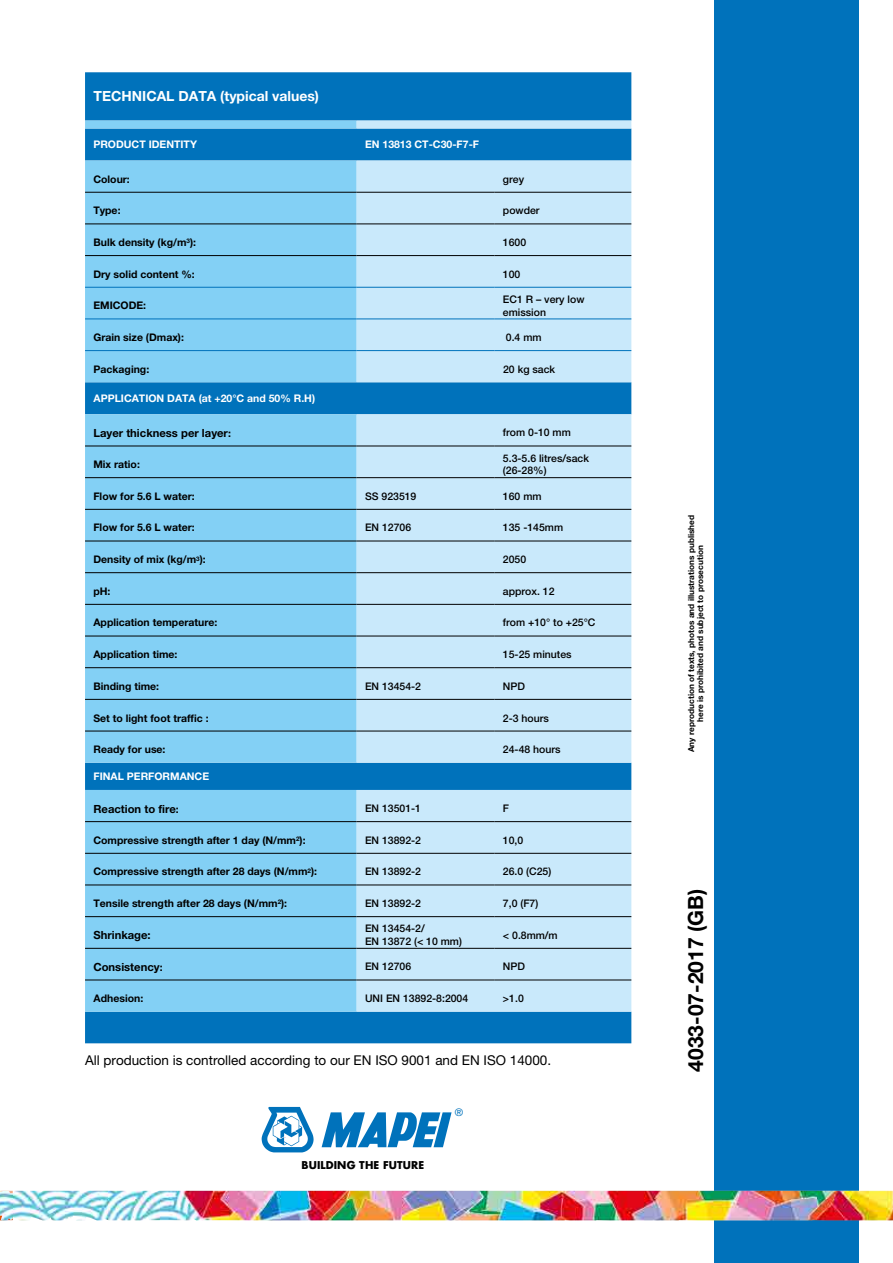
<style>
.page{position:relative;width:893px;height:1263px;background:#fff}
.page>*{position:absolute;margin:0;border:0;box-sizing:border-box;transform-origin:0 0}
.t1{font:700 21px "Helvetica Neue LTW1 G";color:#000}
.t2{font:700 13.95px "Helvetica Neue LTW1 G";color:#fff}
.t3{font:13.5px "Helvetica Neue LTW1 G";color:#000}
.t4{font:700 11.25px "Helvetica Neue LTW1 G";color:#000}
.t5{font:700 10.5px "Helvetica Neue LTW1 G";color:#000}
.t6{font:500 10.5px/12.6px "Helvetica Neue LTW1 G";color:#000}
.t7{font:700 10.5px "Helvetica Neue LTW1 G";color:#fff}
.t8{font:700 10.5px "Futura";letter-spacing:.01em;color:#000}
.t9{font:10.5px "Helvetica Neue LTW1 G";color:#0072bb}
.t10{font:700 8.25px/9px "Helvetica Neue LTW1 G";color:#000;text-align:center}
.s1{font-size:10.5px}
</style>
<div class="page">
<div style="left:714px;top:0;width:145px;height:1263px;background:#0072bb"></div>
<img style="left:0;top:1191px;width:893px;height:29px">
<div style="left:85px;top:72px;width:546px;height:971px;background:#0072bb"></div>
<svg style="left:85px;top:121px;width:272px;height:891px;background:#74c4ed"></svg>
<svg style="left:357px;top:121px;width:274px;height:891px;background:#b2dbf2"></svg>
<hr style="left:85px;top:224px;width:272px;height:1px;background:#000">
<hr style="left:357px;top:224px;width:138px;height:1px;background:#000">
<hr style="left:495px;top:224px;width:136px;height:1px;background:#000">
<hr style="left:85px;top:192px;width:272px;height:1px;background:#000">
<hr style="left:85px;top:255px;width:272px;height:1px;background:#000">
<hr style="left:357px;top:192px;width:138px;height:1px;background:#000">
<hr style="left:357px;top:255px;width:138px;height:1px;background:#000">
<hr style="left:495px;top:255px;width:136px;height:1px;background:#000">
<hr style="left:85px;top:287px;width:272px;height:1px;background:#0072bb">
<hr style="left:357px;top:287px;width:138px;height:1px;background:#0072bb">
<hr style="left:495px;top:287px;width:136px;height:1px;background:#0072bb">
<hr style="left:85px;top:319px;width:272px;height:1px;background:#0072bb">
<hr style="left:357px;top:319px;width:138px;height:1px;background:#0072bb">
<hr style="left:495px;top:319px;width:136px;height:1px;background:#0072bb">
<hr style="left:85px;top:350px;width:272px;height:1px;background:#0072bb">
<hr style="left:357px;top:350px;width:138px;height:1px;background:#0072bb">
<hr style="left:495px;top:350px;width:136px;height:1px;background:#0072bb">
<hr style="left:495px;top:192px;width:136px;height:1px;background:#000">
<hr style="left:85px;top:446px;width:272px;height:1px;background:#000">
<hr style="left:85px;top:821px;width:272px;height:1px;background:#000">
<hr style="left:85px;top:853px;width:272px;height:1px;background:#000">
<hr style="left:85px;top:885px;width:272px;height:1px;background:#000">
<hr style="left:85px;top:916px;width:272px;height:1px;background:#000">
<hr style="left:85px;top:948px;width:272px;height:1px;background:#000">
<hr style="left:85px;top:980px;width:272px;height:1px;background:#000">
<hr style="left:357px;top:446px;width:138px;height:1px;background:#000">
<hr style="left:495px;top:446px;width:136px;height:1px;background:#000">
<hr style="left:357px;top:477px;width:138px;height:1px;background:#000">
<hr style="left:495px;top:477px;width:136px;height:1px;background:#000">
<hr style="left:357px;top:509px;width:138px;height:1px;background:#000">
<hr style="left:495px;top:509px;width:136px;height:1px;background:#000">
<hr style="left:357px;top:541px;width:138px;height:1px;background:#000">
<hr style="left:495px;top:541px;width:136px;height:1px;background:#000">
<hr style="left:357px;top:572px;width:138px;height:1px;background:#000">
<hr style="left:495px;top:572px;width:136px;height:1px;background:#000">
<hr style="left:357px;top:604px;width:138px;height:1px;background:#000">
<hr style="left:495px;top:604px;width:136px;height:1px;background:#000">
<hr style="left:357px;top:636px;width:138px;height:1px;background:#000">
<hr style="left:495px;top:636px;width:136px;height:1px;background:#000">
<hr style="left:357px;top:667px;width:138px;height:1px;background:#000">
<hr style="left:495px;top:667px;width:136px;height:1px;background:#000">
<hr style="left:357px;top:699px;width:138px;height:1px;background:#000">
<hr style="left:495px;top:699px;width:136px;height:1px;background:#000">
<hr style="left:357px;top:731px;width:138px;height:1px;background:#000">
<hr style="left:495px;top:731px;width:136px;height:1px;background:#000">
<hr style="left:357px;top:821px;width:138px;height:1px;background:#000">
<hr style="left:495px;top:821px;width:136px;height:1px;background:#000">
<hr style="left:357px;top:853px;width:138px;height:1px;background:#000">
<hr style="left:495px;top:853px;width:136px;height:1px;background:#000">
<hr style="left:357px;top:885px;width:138px;height:1px;background:#000">
<hr style="left:495px;top:885px;width:136px;height:1px;background:#000">
<hr style="left:357px;top:916px;width:138px;height:1px;background:#000">
<hr style="left:495px;top:916px;width:136px;height:1px;background:#000">
<hr style="left:357px;top:948px;width:138px;height:1px;background:#000">
<hr style="left:495px;top:948px;width:136px;height:1px;background:#000">
<hr style="left:357px;top:980px;width:138px;height:1px;background:#000">
<hr style="left:495px;top:980px;width:136px;height:1px;background:#000">
<hr style="left:85px;top:667px;width:272px;height:1px;background:#000">
<hr style="left:85px;top:699px;width:272px;height:1px;background:#000">
<hr style="left:85px;top:731px;width:272px;height:1px;background:#000">
<hr style="left:85px;top:477px;width:272px;height:1px;background:#000">
<hr style="left:85px;top:604px;width:272px;height:1px;background:#000">
<hr style="left:85px;top:636px;width:272px;height:1px;background:#000">
<hr style="left:85px;top:509px;width:272px;height:1px;background:#000">
<hr style="left:85px;top:541px;width:272px;height:1px;background:#000">
<hr style="left:85px;top:572px;width:272px;height:1px;background:#000">
<svg style="left:322px;top:1112px;width:130px;height:35px"></svg>
<svg style="left:262px;top:1107px;width:52px;height:45px"></svg>
<h2 class="t2" style="left:94px;top:88px;width:227px">TECHNICAL DATA (typical values)</h2>
<p class="t7" style="left:93px;top:138px;width:105px">PRODUCT IDENTITY</p>
<p class="t7" style="left:365px;top:138px;width:116px">EN 13813 CT-C30-F7-F</p>
<p class="t5" style="left:93px;top:172px;width:38px">Colour:</p>
<p class="t6" style="left:503px;top:173px;width:23px">grey</p>
<p class="t5" style="left:93px;top:204px;width:29px">Type:</p>
<p class="t6" style="left:503px;top:204px;width:38px">powder</p>
<p class="t5" style="left:93px;top:236px;width:104px">Bulk density (kg/m<sup>3</sup>):</p>
<p class="t6" style="left:503px;top:236px;width:25px">1600</p>
<p class="t5" style="left:93px;top:267px;width:103px">Dry solid content %:</p>
<p class="t6" style="left:503px;top:268px;width:19px">100</p>
<p class="t5" style="left:93px;top:299px;width:54px">EMICODE:</p>
<p class="t6" style="left:503px;top:293px;width:83px">EC1 R – very low emission</p>
<p class="t5" style="left:93px;top:331px;width:92px">Grain size (Dmax):</p>
<p class="t6" style="left:506px;top:331px;width:37px">0.4 mm</p>
<p class="t5" style="left:94px;top:362px;width:57px">Packaging:</p>
<p class="t6" style="left:503px;top:363px;width:54px">20 kg sack</p>
<p class="t7" style="left:94px;top:392px;width:223px">APPLICATION DATA (at +20°C and 50% R.H)</p>
<p class="t4" style="left:93px;top:426px;width:139px">Layer thickness per layer<span class="s1">:</span></p>
<p class="t6" style="left:503px;top:426px;width:69px">from 0-10 mm</p>
<p class="t5" style="left:93px;top:458px;width:48px">Mix ratio:</p>
<p class="t6" style="left:503px;top:452px;width:87px">5.3-5.6 litres/sack (26-28%)</p>
<p class="t5" style="left:93px;top:490px;width:103px">Flow for 5.6 L water:</p>
<p class="t6" style="left:365px;top:490px;width:53px">SS 923519</p>
<p class="t6" style="left:503px;top:490px;width:40px">160 mm</p>
<p class="t5" style="left:93px;top:521px;width:103px">Flow for 5.6 L water:</p>
<p class="t6" style="left:365px;top:521px;width:48px">EN 12706</p>
<p class="t6" style="left:503px;top:521px;width:62px">135 -145mm</p>
<p class="t5" style="left:93px;top:553px;width:114px">Density of mix (kg/m<sup>3</sup>):</p>
<p class="t6" style="left:503px;top:553px;width:25px">2050</p>
<p class="t5" style="left:93px;top:585px;width:19px">pH:</p>
<p class="t6" style="left:503px;top:585px;width:53px">approx. 12</p>
<p class="t5" style="left:93px;top:616px;width:125px">Application temperature:</p>
<p class="t6" style="left:503px;top:616px;width:94px">from +10° to +25°C</p>
<p class="t5" style="left:93px;top:648px;width:86px">Application time:</p>
<p class="t6" style="left:503px;top:648px;width:70px">15-25 minutes</p>
<p class="t5" style="left:93px;top:680px;width:67px">Binding time:</p>
<p class="t6" style="left:365px;top:680px;width:58px">EN 13454-2</p>
<p class="t6" style="left:503px;top:680px;width:24px">NPD</p>
<p class="t5" style="left:93px;top:711px;width:117px">Set to light foot traffic :</p>
<p class="t6" style="left:503px;top:711px;width:47px">2-3 hours</p>
<p class="t5" style="left:94px;top:743px;width:73px">Ready for use:</p>
<p class="t6" style="left:503px;top:743px;width:59px">24-48 hours</p>
<p class="t7" style="left:94px;top:770px;width:117px">FINAL PERFORMANCE</p>
<p class="t4" style="left:93px;top:801px;width:87px">Reaction to fire<span class="s1">:</span></p>
<p class="t6" style="left:365px;top:802px;width:58px">EN 13501-1</p>
<p class="t6" style="left:503px;top:802px;width:8px">F</p>
<p class="t5" style="left:93px;top:833px;width:214px">Compressive strength after 1 day (N/mm<sup>2</sup>):</p>
<p class="t6" style="left:365px;top:834px;width:58px">EN 13892-2</p>
<p class="t6" style="left:503px;top:834px;width:22px">10,0</p>
<p class="t5" style="left:93px;top:865px;width:225px">Compressive strength after 28 days (N/mm<sup>2</sup>):</p>
<p class="t6" style="left:365px;top:865px;width:58px">EN 13892-2</p>
<p class="t6" style="left:503px;top:865px;width:50px">26.0 (C25)</p>
<p class="t5" style="left:93px;top:897px;width:195px">Tensile strength after 28 days (N/mm<sup>2</sup>):</p>
<p class="t6" style="left:365px;top:897px;width:58px">EN 13892-2</p>
<p class="t6" style="left:503px;top:897px;width:37px">7,0 (F7)</p>
<p class="t4" style="left:93px;top:928px;width:59px">Shrinkage:</p>
<p class="t6" style="left:365px;top:922px;width:98px">EN 13454-2/<br>EN 13872 (&lt; 10 mm)</p>
<p class="t6" style="left:503px;top:929px;width:56px">&lt; 0.8mm/m</p>
<p class="t4" style="left:93px;top:960px;width:71px">Consistency<span class="s1">:</span></p>
<p class="t6" style="left:365px;top:960px;width:48px">EN 12706</p>
<p class="t6" style="left:503px;top:960px;width:24px">NPD</p>
<p class="t5" style="left:94px;top:992px;width:51px">Adhesion:</p>
<p class="t6" style="left:365px;top:992px;width:105px">UNI EN 13892-8:2004</p>
<p class="t6" style="left:503px;top:992px;width:22px">&gt;1.0</p>
<p class="t3" style="left:85px;top:1052px;width:468px">All production is controlled according to our EN ISO 9001 and EN ISO 14000.</p>
<p class="t8" style="left:301px;top:1158px;width:124px">BUILDING THE FUTURE</p>
<p class="t9" style="left:455px;top:1106px;width:10px">®</p>
<p class="t10" style="left:687px;top:752px;width:239px;rotate:-90deg">Any reproduction of texts, photos and illustrations published here is prohibited and subject to prosecution</p>
<h1 class="t1" style="left:683px;top:1071px;width:184px;rotate:-90deg">4033-07-2017 (GB)</h1>
</div>
